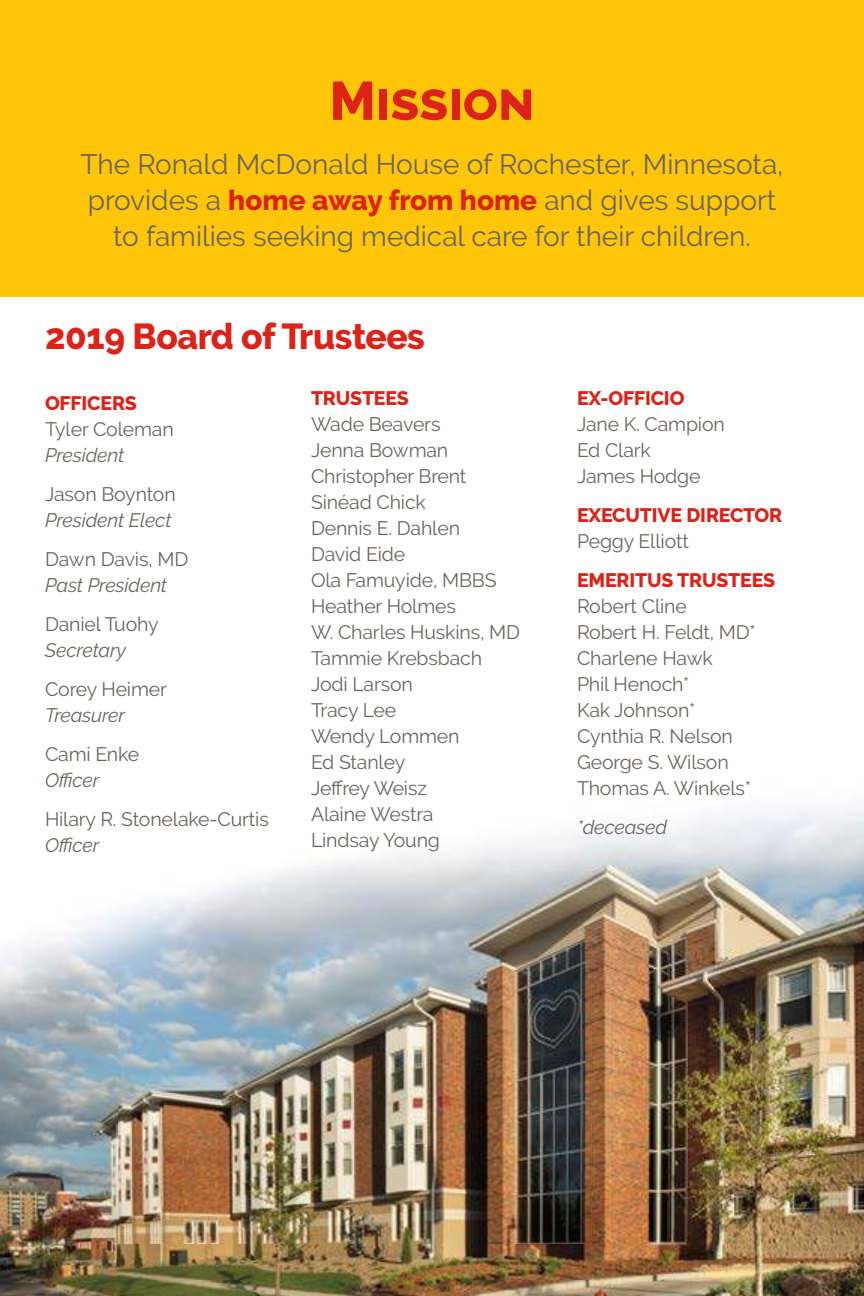
<style>
.page{position:relative;width:864px;height:1296px;background:#fff}
.page>*{position:absolute;margin:0;border:0;box-sizing:border-box;transform-origin:0 0}
.t1{font:800 54px "Raleway";color:#dd2218}
.t2{font:800 36px "Raleway";letter-spacing:-.01em;color:#dd2218}
.t3{font:28px/36px "Raleway";color:#6a645d;text-align:center}
.t4{font:19.6px/26px "Raleway";letter-spacing:-.01em;color:#6a645d}
.t5{font:italic 19.6px "Raleway";letter-spacing:-.01em;color:#6a645d}
.t6{font:800 19.6px "Raleway";letter-spacing:-.01em;color:#dd2218}
.s1{font-weight:800;color:#dd2218}
</style>
<div class="page">
<img style="left:118px;top:810px;width:746px;height:486px">
<img style="left:0;top:913px;width:118px;height:383px">
<div style="left:0;top:0;width:864px;height:297px;background:#fec509"></div>
<h1 class="t1" style="left:329px;top:70px;width:207px">Mission</h1>
<h3 class="t3" style="left:80px;top:148px;width:705px">The Ronald McDonald House of Rochester, Minnesota, provides a <span class="s1">home away from home</span> and gives support to families seeking medical care for their children.</h3>
<h2 class="t2" style="left:45px;top:320px;width:381px">2019 Board of Trustees</h2>
<p class="t6" style="left:45px;top:394px;width:93px">OFFICERS</p>
<p class="t4" style="left:45px;top:417px;width:130px">Tyler Coleman</p>
<p class="t5" style="left:45px;top:447px;width:81px">President</p>
<p class="t4" style="left:45px;top:482px;width:132px">Jason Boynton</p>
<p class="t5" style="left:45px;top:512px;width:128px">President Elect</p>
<p class="t4" style="left:45px;top:547px;width:145px">Dawn Davis, MD</p>
<p class="t5" style="left:45px;top:577px;width:124px">Past President</p>
<p class="t4" style="left:45px;top:612px;width:115px">Daniel Tuohy</p>
<p class="t5" style="left:45px;top:642px;width:83px">Secretary</p>
<p class="t4" style="left:45px;top:677px;width:123px">Corey Heimer</p>
<p class="t5" style="left:45px;top:707px;width:82px">Treasurer</p>
<p class="t4" style="left:45px;top:742px;width:96px">Cami Enke</p>
<p class="t5" style="left:45px;top:768px;width:56px">Officer</p>
<p class="t4" style="left:45px;top:807px;width:225px">Hilary R. Stonelake-Curtis</p>
<p class="t5" style="left:45px;top:833px;width:56px">Officer</p>
<p class="t6" style="left:311px;top:389px;width:99px">TRUSTEES</p>
<p class="t4" style="left:311px;top:412px;width:211px">Wade Beavers<br>Jenna Bowman<br>Christopher Brent<br>Sinéad Chick<br>Dennis E. Dahlen<br>David Eide<br>Ola Famuyide, MBBS<br>Heather Holmes<br>W. Charles Huskins, MD<br>Tammie Krebsbach<br>Jodi Larson<br>Tracy Lee<br>Wendy Lommen<br>Ed Stanley<br>Jeffrey Weisz<br>Alaine Westra<br>Lindsay Young</p>
<p class="t6" style="left:577px;top:389px;width:109px">EX-OFFICIO</p>
<p class="t4" style="left:577px;top:412px;width:149px">Jane K. Campion<br>Ed Clark<br>James Hodge</p>
<p class="t6" style="left:577px;top:506px;width:207px">EXECUTIVE DIRECTOR</p>
<p class="t4" style="left:577px;top:529px;width:113px">Peggy Elliott</p>
<p class="t6" style="left:577px;top:571px;width:200px">EMERITUS TRUSTEES</p>
<p class="t4" style="left:577px;top:594px;width:180px">Robert Cline<br>Robert H. Feldt, MD*<br>Charlene Hawk<br>Phil Henoch*<br>Kak Johnson*<br>Cynthia R. Nelson<br>George S. Wilson<br>Thomas A. Winkels*</p>
<p class="t5" style="left:577px;top:820px;width:92px">*deceased</p>
</div>
